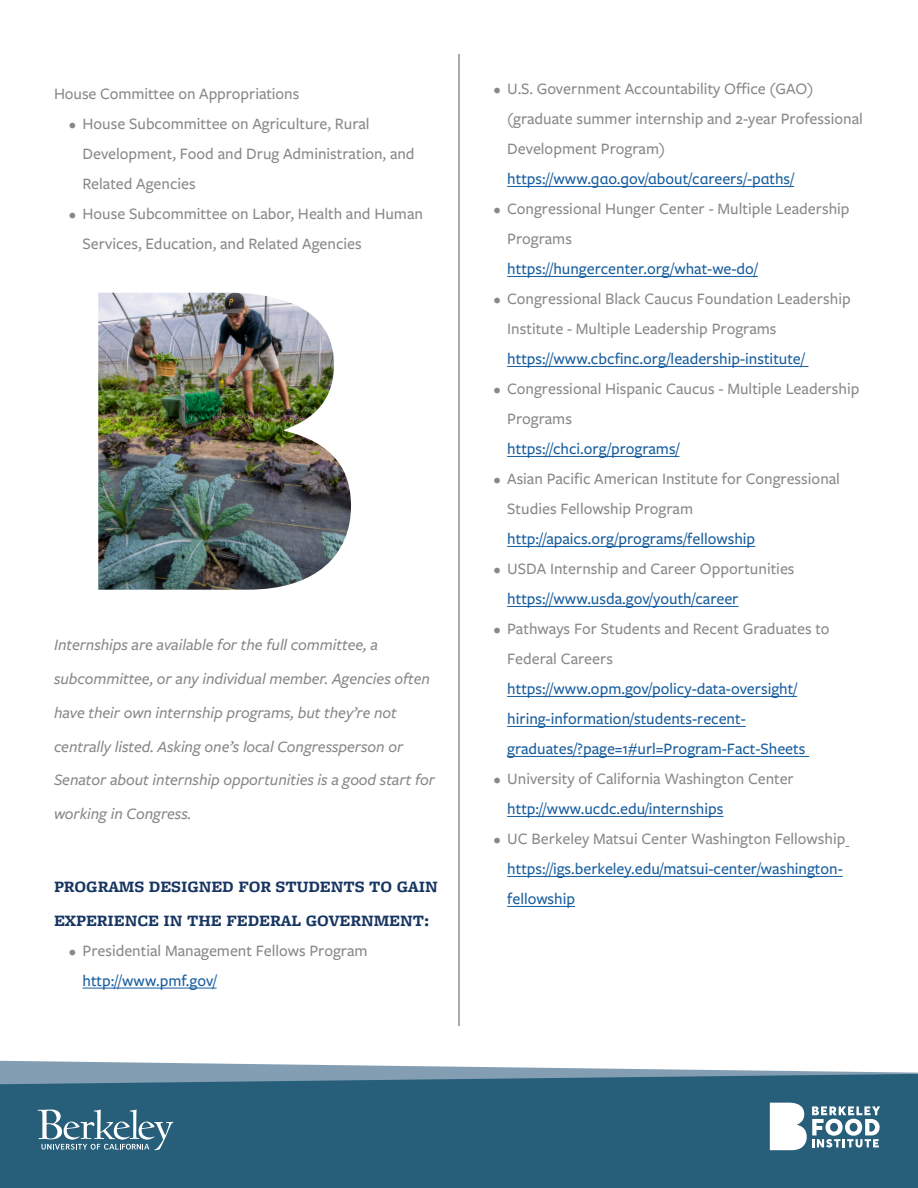
<style>
.page{position:relative;width:918px;height:1188px;background:#fff}
.page>*{position:absolute;margin:0;border:0;box-sizing:border-box;transform-origin:0 0}
.Body_Paragraph{font:500 16.5px/30px "Freight Sans Pro";color:#898888}
.t1{font:500 16.5px/30px "Freight Sans Pro";color:#175d9e}
.Body_Paragraph-2{font:italic 500 16.5px/33.8px "Freight Sans Pro";letter-spacing:-.005em;color:#898888}
.Body_Paragraph-3{font:700 16.5px/33.8px "Freight Micro Pro";letter-spacing:-.005em;color:#173561}
.s1{font-size:15px}
.s2{color:#175d9e}
.s3{font-size:15px;color:#898888}
.s4{color:#898888}
</style>
<div class="page">
<hr style="left:459px;top:54px;width:1px;height:972px;background:#57585a">
<div style="left:0;top:1074px;width:918px;height:114px;background:#275e79"></div>
<svg style="left:770px;top:1103px;width:110px;height:47px"></svg>
<svg style="left:0;top:1060px;width:918px;height:24px"></svg>
<svg style="left:38px;top:1110px;width:135px;height:40px"></svg>
<hr style="left:82px;top:988px;width:135px;height:1px;background:#175d9e">
<hr style="left:507px;top:186px;width:287px;height:1px;background:#175d9e">
<hr style="left:507px;top:276px;width:251px;height:1px;background:#175d9e">
<hr style="left:507px;top:366px;width:301px;height:1px;background:#175d9e">
<hr style="left:507px;top:456px;width:172px;height:1px;background:#175d9e">
<hr style="left:507px;top:546px;width:248px;height:1px;background:#175d9e">
<hr style="left:507px;top:606px;width:232px;height:1px;background:#175d9e">
<hr style="left:507px;top:696px;width:290px;height:1px;background:#175d9e">
<hr style="left:507px;top:726px;width:239px;height:1px;background:#175d9e">
<hr style="left:507px;top:756px;width:302px;height:1px;background:#175d9e">
<hr style="left:507px;top:816px;width:217px;height:1px;background:#175d9e">
<hr style="left:507px;top:876px;width:336px;height:1px;background:#175d9e">
<hr style="left:507px;top:906px;width:68px;height:1px;background:#175d9e">
<img style="left:98px;top:293px;width:253px;height:297px">
<p class="Body_Paragraph" style="left:54px;top:78px;width:247px">House Committee on Appropriations</p>
<p class="Body_Paragraph" style="left:82px;top:108px;width:334px;text-indent:-14px"><span class="s1">•</span> House Subcommittee on Agriculture, Rural<br>Development, Food and Drug Administration, and<br>Related Agencies</p>
<p class="Body_Paragraph" style="left:82px;top:198px;width:342px;text-indent:-14px"><span class="s1">•</span> House Subcommittee on Labor, Health and Human<br>Services, Education, and Related Agencies</p>
<p class="Body_Paragraph-2" style="left:54px;top:627px;width:383px">Internships are available for the full committee, a subcommittee, or any individual member. Agencies often have their own internship programs, but they’re not centrally listed. Asking one’s local Congressperson or Senator about internship opportunities is a good start for working in Congress.</p>
<p class="Body_Paragraph-3" style="left:54px;top:870px;width:385px">PROGRAMS DESIGNED FOR STUDENTS TO GAIN<br>EXPERIENCE IN THE FEDERAL GOVERNMENT:</p>
<p class="Body_Paragraph" style="left:82px;top:935px;width:287px;text-indent:-14px"><span class="s1">•</span> Presidential Management Fellows Program <span class="s2">http://www.pmf.gov/</span></p>
<p class="Body_Paragraph" style="left:507px;top:73px;width:357px;text-indent:-14px"><span class="s1">•</span> U.S. Government Accountability Office (GAO) (graduate summer internship and 2-year Professional Development Program) <span class="s2">https://www.gao.gov/about/careers/-paths/</span></p>
<p class="Body_Paragraph" style="left:507px;top:193px;width:344px;text-indent:-14px"><span class="s1">•</span> Congressional Hunger Center - Multiple Leadership<br>Programs<br><span class="s2">https://hungercenter.org/what-we-do/</span></p>
<p class="Body_Paragraph" style="left:507px;top:283px;width:345px;text-indent:-14px"><span class="s1">•</span> Congressional Black Caucus Foundation Leadership<br>Institute - Multiple Leadership Programs <span class="s2">https://www.cbcfinc.org/leadership-institute/</span></p>
<p class="Body_Paragraph" style="left:507px;top:373px;width:354px;text-indent:-14px"><span class="s1">•</span> Congressional Hispanic Caucus - Multiple Leadership<br>Programs<br><span class="s2">https://chci.org/programs/</span></p>
<p class="Body_Paragraph" style="left:507px;top:463px;width:334px;text-indent:-14px"><span class="s1">•</span> Asian Pacific American Institute for Congressional<br>Studies Fellowship Program <span class="s2">http://apaics.org/programs/fellowship</span></p>
<p class="Body_Paragraph" style="left:507px;top:553px;width:289px;text-indent:-14px"><span class="s1">•</span> USDA Internship and Career Opportunities <span class="s2">https://www.usda.gov/youth/career</span></p>
<p class="t1" style="left:507px;top:613px;width:324px;text-indent:-14px"><span class="s3">•</span> <span class="s4">Pathways For Students and Recent Graduates to Federal Careers </span>https://www.opm.gov/policy-data-oversight/ hiring-information/students-recent&shy;graduates/?page=1#url=Program-Fact-Sheets</p>
<p class="Body_Paragraph" style="left:507px;top:763px;width:288px;text-indent:-14px"><span class="s1">•</span> University of California Washington Center <span class="s2">http://www.ucdc.edu/internships</span></p>
<p class="t1" style="left:507px;top:823px;width:340px;text-indent:-14px"><span class="s3">•</span> <span class="s4">UC Berkeley Matsui Center Washington Fellowship </span>https://igs.berkeley.edu/matsui-center/washington&shy;fellowship</p>
</div>
